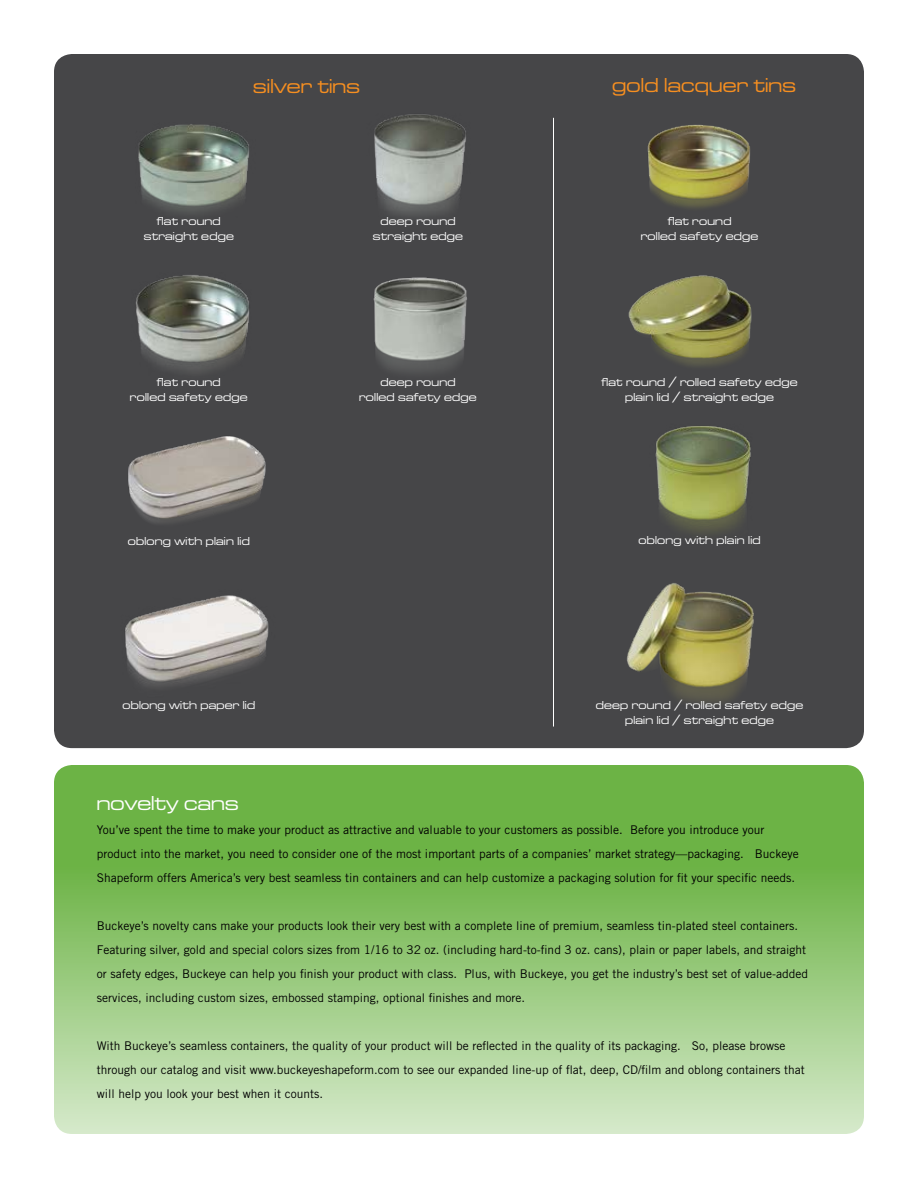
<style>
.page{position:relative;width:918px;height:1188px;background:#fff}
.page>*{position:absolute;margin:0;border:0;box-sizing:border-box;transform-origin:0 0}
.t1{font:21px "Microgramma D Medi Exte";letter-spacing:.01em;color:#f78f20}
.t2{font:21px "Microgramma D Medi Exte";letter-spacing:.01em;color:#fff}
.t3{font:12px/24px "Trade Gothic";color:#000}
.t4{font:12px/15px "Microgramma D Medi Exte";letter-spacing:.02em;color:#fff;text-align:center}
</style>
<div class="page">
<svg style="left:54px;top:765px;width:810px;height:369px;background:#92c675"></svg>
<div style="left:54px;top:54px;width:810px;height:694px;background:#464648;border-radius:18px"></div>
<img style="left:138px;top:124px;width:111px;height:90px">
<img style="left:136px;top:275px;width:113px;height:98px">
<img style="left:128px;top:436px;width:138px;height:87px">
<img style="left:125px;top:595px;width:144px;height:92px">
<img style="left:374px;top:114px;width:92px;height:102px">
<img style="left:373px;top:277px;width:94px;height:96px">
<img style="left:647px;top:124px;width:103px;height:84px">
<img style="left:628px;top:275px;width:124px;height:91px">
<img style="left:655px;top:426px;width:96px;height:107px">
<img style="left:626px;top:583px;width:128px;height:119px">
<hr style="left:553px;top:118px;width:1px;height:609px;background:#fff">
<h1 class="t1" style="left:253px;top:73px;width:108px">silver tins</h1>
<h1 class="t1" style="left:612px;top:72px;width:185px">gold lacquer tins</h1>
<p class="t4" style="left:144px;top:212px;width:92px">flat round straight edge</p>
<p class="t4" style="left:373px;top:212px;width:92px">deep round straight edge</p>
<p class="t4" style="left:641px;top:212px;width:119px">flat round<br>rolled safety edge</p>
<p class="t4" style="left:130px;top:374px;width:119px">flat round<br>rolled safety edge</p>
<p class="t4" style="left:359px;top:374px;width:119px">deep round<br>rolled safety edge</p>
<p class="t4" style="left:601px;top:374px;width:198px">flat round / rolled safety edge plain lid / straight edge</p>
<p class="t4" style="left:128px;top:533px;width:124px">oblong with plain lid</p>
<p class="t4" style="left:639px;top:532px;width:124px">oblong with plain lid</p>
<p class="t4" style="left:122px;top:697px;width:134px">oblong with paper lid</p>
<p class="t4" style="left:596px;top:697px;width:209px">deep round / rolled safety edge plain lid / straight edge</p>
<h1 class="t2" style="left:97px;top:789px;width:143px">novelty cans</h1>
<p class="t3" style="left:97px;top:817px;width:704px">You’ve spent the time to make your product as attractive and valuable to your customers as possible. Before you introduce your product into the market, you need to consider one of the most important parts of a companies’ market strategy—packaging. Buckeye<br>Shapeform offers America’s very best seamless tin containers and can help customize a packaging solution for fit your specific needs.</p>
<p class="t3" style="left:97px;top:913px;width:713px">Buckeye’s novelty cans make your products look their very best with a complete line of premium, seamless tin-plated steel containers.<br>Featuring silver, gold and special colors sizes from 1/16 to 32 oz. (including hard-to-find 3 oz. cans), plain or paper labels, and straight or safety edges, Buckeye can help you finish your product with class. Plus, with Buckeye, you get the industry’s best set of value-added services, including custom sizes, embossed stamping, optional finishes and more.</p>
<p class="t3" style="left:97px;top:1033px;width:709px">With Buckeye’s seamless containers, the quality of your product will be reflected in the quality of its packaging. So, please browse through our catalog and visit www.buckeyeshapeform.com to see our expanded line-up of flat, deep, CD/film and oblong containers that will help you look your best when it counts.</p>
</div>
